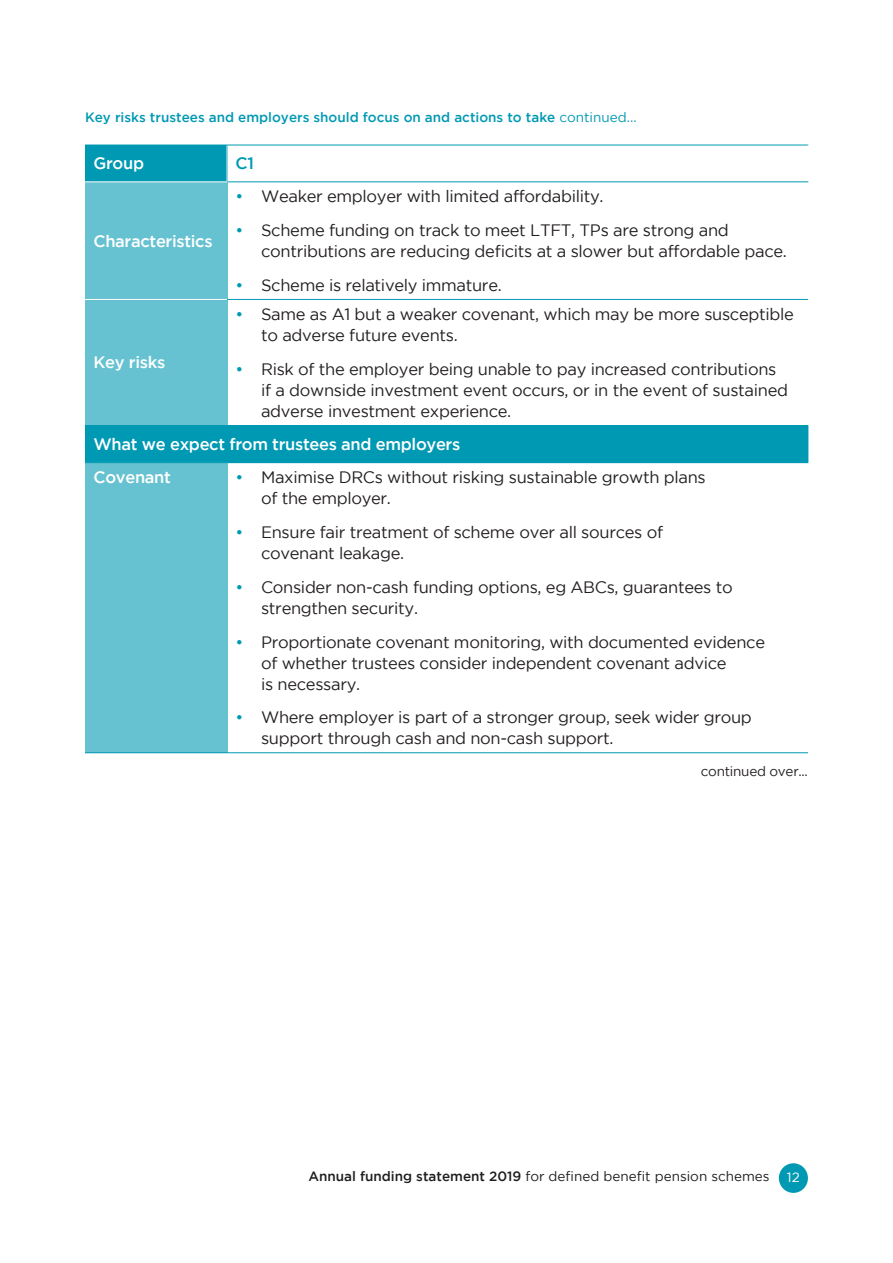
<style>
.page{position:relative;width:893px;height:1263px;background:#fff}
.page>*{position:absolute;margin:0;border:0;box-sizing:border-box;transform-origin:0 0}
.t1{font:16.5px/21px "Gotham";letter-spacing:-.02em;color:#231f20}
.t2{font:500 16.5px "Gotham";letter-spacing:-.02em;color:#fff}
.t3{font:500 16.5px "Gotham";color:#0099b3}
.t4{font:500 13.5px "Gotham";color:#0099b3}
.t5{font:13.5px "Gotham";color:#1d1e1f}
.t6{font:13.5px "Gotham";letter-spacing:-.02em;color:#231f20}
.t7{font:13.5px "Gotham Book 2";color:#fff}
.s1{font-weight:400}
.s2{font-family:"Gotham Book 2";color:#0099b3}
.s3{font-weight:500}
</style>
<div class="page">
<div style="left:779px;top:1163px;width:29px;height:30px;background:#0099b3;border-radius:50%"></div>
<div style="left:85px;top:145px;width:142px;height:37px;background:#0099b3"></div>
<div style="left:85px;top:425px;width:723px;height:38px;background:#0099b3"></div>
<div style="left:85px;top:182px;width:142px;height:117px;background:#66c2d1"></div>
<div style="left:85px;top:299px;width:142px;height:126px;background:#66c2d1"></div>
<div style="left:85px;top:463px;width:142px;height:290px;background:#66c2d1"></div>
<hr style="left:85px;top:752px;width:142px;height:1px;background:#0099b3">
<hr style="left:227px;top:145px;width:581px;height:1px;background:#0099b3">
<hr style="left:227px;top:752px;width:581px;height:1px;background:#0099b3">
<hr style="left:227px;top:145px;width:1px;height:36px;background:#fff">
<hr style="left:807px;top:145px;width:1px;height:36px;background:#fff">
<hr style="left:227px;top:181px;width:581px;height:1px;background:#0099b3">
<hr style="left:227px;top:299px;width:581px;height:1px;background:#0099b3">
<hr style="left:85px;top:181px;width:142px;height:1px;background:#fff">
<hr style="left:85px;top:299px;width:142px;height:1px;background:#fff">
<p class="t4" style="left:85px;top:109px;width:553px">Key risks trustees and employers should focus on and actions to take <span class="s1">continued...</span></p>
<p class="t2" style="left:94px;top:154px;width:52px">Group</p>
<p class="t3" style="left:236px;top:154px;width:20px">C1</p>
<p class="t2" style="left:94px;top:231px;width:121px">Characteristics</p>
<p class="t1" style="left:236px;top:186px;width:369px"><span class="s2">•</span> Weaker employer with limited affordability.</p>
<p class="t1" style="left:261px;top:220px;width:527px;text-indent:-26px"><span class="s2">•</span> Scheme funding on track to meet LTFT, TPs are strong and contributions are reducing deficits at a slower but affordable pace.</p>
<p class="t1" style="left:236px;top:274px;width:268px"><span class="s2">•</span> Scheme is relatively immature.</p>
<p class="t1" style="left:261px;top:303px;width:534px;text-indent:-26px"><span class="s2">•</span> Same as A1 but a weaker covenant, which may be more susceptible to adverse future events.</p>
<p class="t1" style="left:261px;top:358px;width:528px;text-indent:-26px"><span class="s2">•</span> Risk of the employer being unable to pay increased contributions if a downside investment event occurs, or in the event of sustained adverse investment experience.</p>
<p class="t2" style="left:94px;top:435px;width:368px">What we expect from trustees and employers</p>
<p class="t2" style="left:94px;top:468px;width:79px">Covenant</p>
<p class="t1" style="left:261px;top:467px;width:446px;text-indent:-26px"><span class="s2">•</span> Maximise DRCs without risking sustainable growth plans of the employer.</p>
<p class="t1" style="left:261px;top:521px;width:404px;text-indent:-26px"><span class="s2">•</span> Ensure fair treatment of scheme over all sources of covenant leakage.</p>
<p class="t1" style="left:261px;top:576px;width:473px;text-indent:-26px"><span class="s2">•</span> Consider non-cash funding options, eg ABCs, guarantees to strengthen security.</p>
<p class="t1" style="left:261px;top:631px;width:505px;text-indent:-26px"><span class="s2">•</span> Proportionate covenant monitoring, with documented evidence of whether trustees consider independent covenant advice<br>is necessary.</p>
<p class="t1" style="left:261px;top:707px;width:492px;text-indent:-26px"><span class="s2">•</span> Where employer is part of a stronger group, seek wider group support through cash and non-cash support.</p>
<p class="t6" style="left:701px;top:764px;width:109px">continued over...</p>
<p class="t2" style="left:94px;top:353px;width:73px">Key risks</p>
<p class="t5" style="left:308px;top:1169px;width:463px"><span class="s3">Annual funding statement 2019</span> for defined benefit pension schemes</p>
<p class="t7" style="left:787px;top:1170px;width:14px">12</p>
</div>
